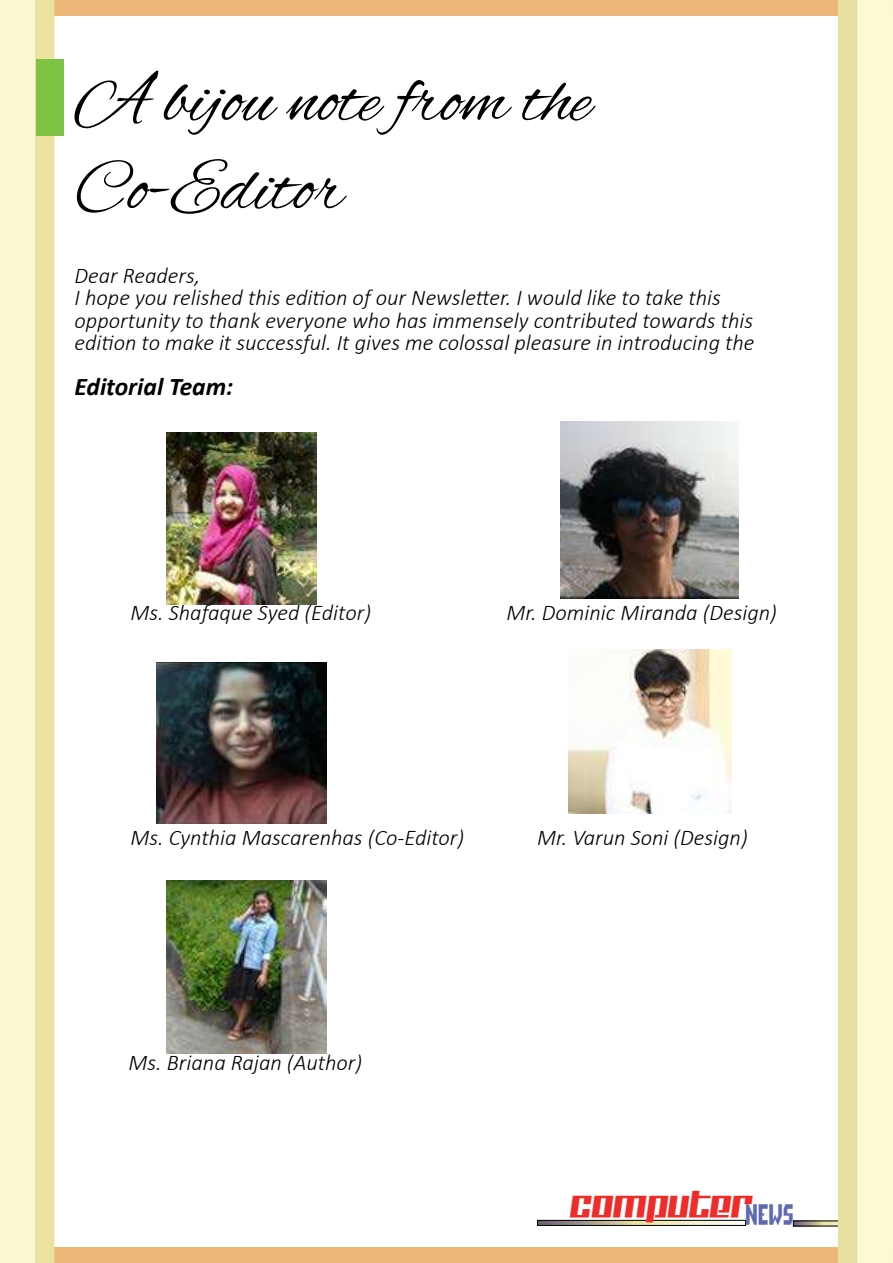
<style>
.page{position:relative;width:893px;height:1263px;background:#fff}
.page>*{position:absolute;margin:0;border:0;box-sizing:border-box;transform-origin:0 0}
.t1{font:73.5px/88.2px "Alex Brush";color:#000}
.t2{font:31.5px "Kitchenpolice";color:#ee2d2b}
.t3{font:italic 700 25.5px "Calibri";color:#000}
.t4{font:italic 300 22.5px/22.5px "Calibri";color:#000}
.t5{font:20.4px "Angle";color:#606ab1;scale:.79 1}
</style>
<div class="page">
<svg style="left:539px;top:1222px;width:199px;height:2px"></svg>
<div style="left:537px;top:1220px;width:209px;height:6px;border:1px solid #000"></div>
<svg style="left:795px;top:1222px;width:43px;height:2px"></svg>
<div style="left:0;top:1247px;width:893px;height:16px;background:#edb77a"></div>
<div style="left:0;top:0;width:893px;height:16px;background:#edb77a"></div>
<div style="left:19px;top:0;width:35px;height:1263px;background:#ebe29f"></div>
<div style="left:0;top:0;width:34px;height:1263px;background:#faf8d1"></div>
<div style="left:838px;top:0;width:35px;height:1263px;background:#e8e0a1"></div>
<div style="left:857px;top:0;width:36px;height:1263px;background:#fdfad3"></div>
<div style="left:37px;top:59px;width:27px;height:77px;background:#7dc242"></div>
<img style="left:167px;top:433px;width:149px;height:172px">
<img style="left:167px;top:880px;width:159px;height:173px">
<img style="left:156px;top:662px;width:170px;height:161px">
<img style="left:568px;top:650px;width:163px;height:163px">
<img style="left:561px;top:421px;width:178px;height:178px">
<h1 class="t1" style="left:75px;top:61px;width:518px">A bijou note from the<br>Co-Editor</h1>
<p class="t4" style="left:75px;top:264px;width:681px">Dear Readers,<br>I hope you relished this edition of our Newsletter. I would like to take this opportunity to thank everyone who has immensely contributed towards this edition to make it successful. It gives me colossal pleasure in introducing the</p>
<p class="t3" style="left:75px;top:369px;width:160px">Editorial Team:</p>
<p class="t4" style="left:131px;top:601px;width:242px">Ms. Shafaque Syed (Editor)</p>
<p class="t4" style="left:507px;top:601px;width:272px">Mr. Dominic Miranda (Design)</p>
<p class="t4" style="left:131px;top:826px;width:335px">Ms. Cynthia Mascarenhas (Co-Editor)</p>
<p class="t4" style="left:537px;top:826px;width:212px">Mr. Varun Soni (Design)</p>
<p class="t4" style="left:129px;top:1051px;width:235px">Ms. Briana Rajan (Author)</p>
<h2 class="t2" style="left:572px;top:1190px;width:182px">COMPUTER</h2>
<p class="t5" style="left:746px;top:1208px;width:63px">NEWS</p>
</div>
